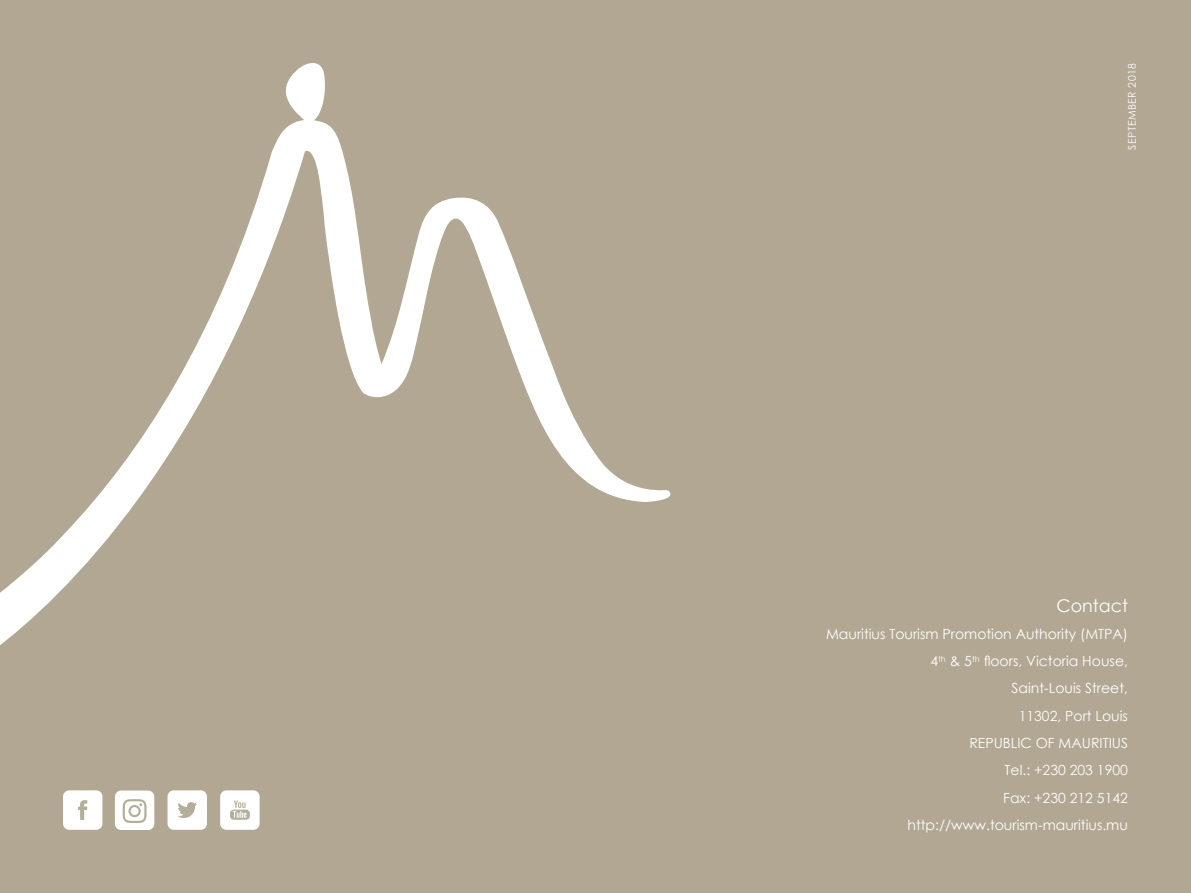
<style>
.page{position:relative;width:1191px;height:893px;background:#b1a792}
.page>*{position:absolute;margin:0;border:0;box-sizing:border-box;transform-origin:0 0}
.t1{font:17.5px "Century Gothic";color:#fff}
.t2{font:14px/27.3px "Century Gothic";color:#fff;text-align:right}
.t3{font:10.5px "Century Gothic";letter-spacing:.04em;color:#fff}
</style>
<div class="page">
<svg style="left:0;top:122px;width:670px;height:523px"></svg>
<svg style="left:285px;top:63px;width:40px;height:59px"></svg>
<div style="left:63px;top:790px;width:39px;height:40px;background:#fff;border-radius:6px"></div>
<svg style="left:78px;top:800px;width:9px;height:20px"></svg>
<div style="left:167px;top:790px;width:40px;height:40px;background:#fff;border-radius:6px"></div>
<svg style="left:178px;top:802px;width:19px;height:16px"></svg>
<div style="left:115px;top:790px;width:39px;height:40px;background:#fff;border-radius:6px"></div>
<svg style="left:123px;top:799px;width:23px;height:24px"></svg>
<div style="left:220px;top:790px;width:40px;height:40px;background:#fff;border-radius:6px"></div>
<div style="left:230px;top:810px;width:20px;height:10px;background:#b4ad98;border-radius:4px"></div>
<svg style="left:233px;top:800px;width:14px;height:18px"></svg>
<p class="t3" style="left:1124px;top:149px;width:88px;rotate:-90deg">SEPTEMBER 2018</p>
<p class="t1" style="left:1056px;top:593px;width:73px">Contact</p>
<p class="t2" style="left:826px;top:620px;width:303px">Mauritius Tourism Promotion Authority (MTPA)<br>4<sup>th</sup> &amp; 5<sup>th</sup> floors, Victoria House,<br>Saint-Louis Street,<br>11302, Port Louis<br>REPUBLIC OF MAURITIUS<br>Tel.: +230 203 1900<br>Fax: +230 212 5142 http://www.tourism-mauritius.mu</p>
</div>
